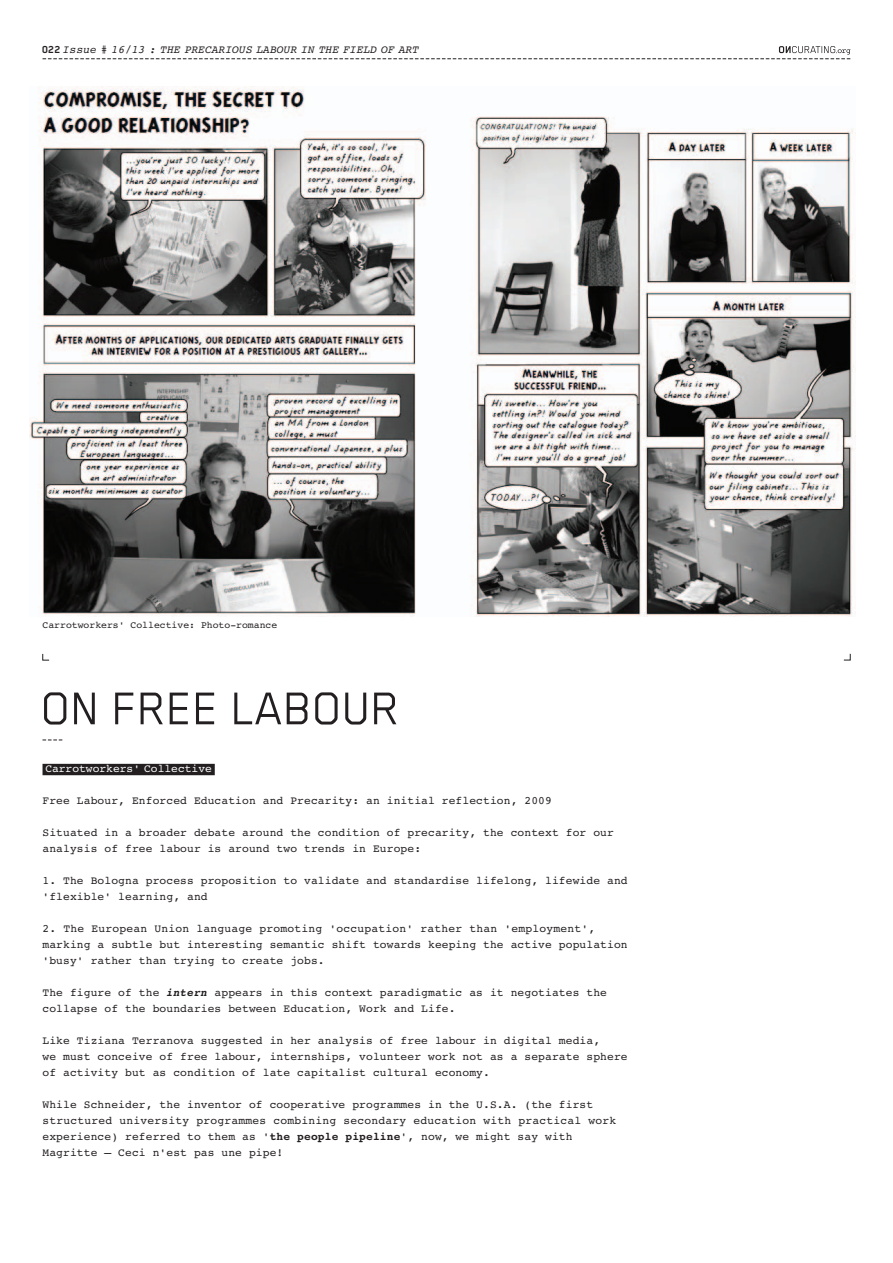
<style>
.page{position:relative;width:893px;height:1263px;background:#fff}
.page>*{position:absolute;margin:0;border:0;box-sizing:border-box;transform-origin:0 0}
.t1{font:52.8px "Blender";color:#231f20}
.t2{font:11.25px/16px "Courier 10 Pitch BT";letter-spacing:.01em;color:#231f20}
.t3{font:italic 11.25px "Courier 10 Pitch BT";color:#231f20}
.t4{font:11.25px "Courier 10 Pitch BT";color:#fff}
.t5{font:9.75px "Courier 10 Pitch BT";color:#231f20}
.s1{font-family:"Blender";font-weight:700;font-style:normal;font-size:11.7px}
.s2{font-weight:700;font-style:italic}
.s3{font-weight:700}
</style>
<div class="page">
<svg style="left:43px;top:46px;width:807px;height:13px"></svg>
<div style="left:43px;top:764px;width:172px;height:11px;background:#231f20"></div>
<svg style="left:43px;top:740px;width:19px;height:1px"></svg>
<img style="left:30px;top:87px;width:825px;height:529px">
<svg style="left:42px;top:653px;width:8px;height:8px"></svg>
<svg style="left:843px;top:653px;width:8px;height:7px"></svg>
<p class="t3" style="left:43px;top:43px;width:378px"><span class="s1">022</span> Issue # 16/13 : THE PRECARIOUS LABOUR IN THE FIELD OF ART</p>
<p class="t5" style="left:43px;top:620px;width:236px">Carrotworkers' Collective: Photo-romance</p>
<h1 class="t1" style="left:43px;top:677px;width:123px">ON FREE</h1>
<h1 class="t1" style="left:233px;top:677px;width:54px">LABOUR</h1>
<p class="t4" style="left:45px;top:762px;width:168px">Carrotworkers' Collective</p>
<p class="t2" style="left:43px;top:793px;width:511px">Free Labour, Enforced Education and Precarity: an initial reflection, 2009</p>
<p class="t2" style="left:43px;top:825px;width:573px">Situated in a broader debate around the condition of precarity, the context for our analysis of free labour is around two trends in Europe:</p>
<p class="t2" style="left:43px;top:873px;width:587px">1. The Bologna process proposition to validate and standardise lifelong, lifewide and 'flexible' learning, and</p>
<p class="t2" style="left:43px;top:921px;width:587px">2. The European Union language promoting 'occupation' rather than 'employment', marking a subtle but interesting semantic shift towards keeping the active population 'busy' rather than trying to create jobs.</p>
<p class="t2" style="left:43px;top:985px;width:566px">The figure of the <span class="s2">intern</span> appears in this context paradigmatic as it negotiates the collapse of the boundaries between Education, Work and Life.</p>
<p class="t2" style="left:43px;top:1033px;width:587px">Like Tiziana Terranova suggested in her analysis of free labour in digital media,<br>we must conceive of free labour, internships, volunteer work not as a separate sphere of activity but as condition of late capitalist cultural economy.</p>
<p class="t2" style="left:43px;top:1097px;width:575px">While Schneider, the inventor of cooperative programmes in the U.S.A. (the first structured university programmes combining secondary education with practical work experience) referred to them as <span class="s3">'the people pipeline'</span>, now, we might say with Magritte – Ceci n'est pas une pipe!</p>
</div>
